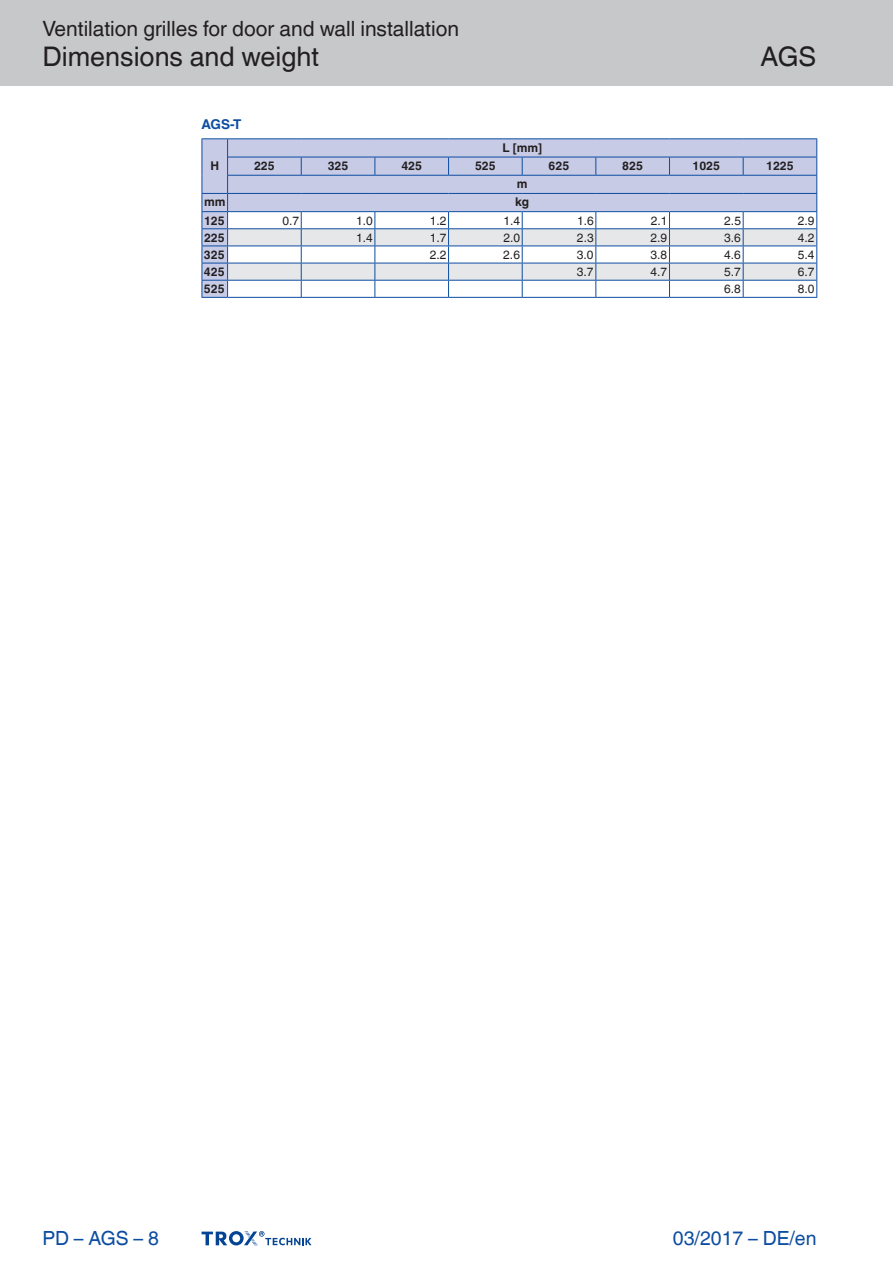
<style>
.page{position:relative;width:893px;height:1263px;background:#fff}
.page>*{position:absolute;margin:0;border:0;box-sizing:border-box;transform-origin:0 0}
.Navigation_2{font:27px "TROX Helvetica";color:#231f20}
.Navigation_3{font:27px "TROX Helvetica";color:#231f20}
.Navigation_1{font:21px "TROX Helvetica";color:#231f20}
.date{font:19.5px "TROX Helvetica";color:#0d4da1}
.pagina_li-re{font:19.5px "TROX Helvetica";color:#0d4da1}
.table_title{font:700 13.5px "TROX Helvetica";color:#0d4da1}
.table_copy_right_v-c{font:12px "TROX Helvetica";color:#231f20}
.table_head_h-centr_v{font:700 12px "TROX Helvetica";color:#231f20}
.table_copy_h-cent_v{font:700 12px "TROX Helvetica";color:#231f20}
</style>
<div class="page">
<div style="left:0;top:0;width:893px;height:85px;background:#c7c8ca"></div>
<svg style="left:202px;top:1231px;width:110px;height:15px"></svg>
<svg style="left:202px;top:138px;width:615px;height:160px"></svg>
<p class="Navigation_1" style="left:43px;top:17px;width:418px">Ventilation grilles for door and wall installation</p>
<p class="Navigation_2" style="left:43px;top:41px;width:278px">Dimensions and weight</p>
<p class="Navigation_3" style="left:761px;top:41px;width:57px">AGS</p>
<p class="table_title" style="left:202px;top:116px;width:41px">AGS-T</p>
<p class="table_head_h-centr_v" style="left:210px;top:159px;width:10px">H</p>
<p class="table_head_h-centr_v" style="left:502px;top:141px;width:41px">L [mm]</p>
<p class="table_head_h-centr_v" style="left:254px;top:159px;width:22px">225</p>
<p class="table_head_h-centr_v" style="left:328px;top:159px;width:22px">325</p>
<p class="table_head_h-centr_v" style="left:401px;top:159px;width:22px">425</p>
<p class="table_head_h-centr_v" style="left:475px;top:159px;width:22px">525</p>
<p class="table_head_h-centr_v" style="left:549px;top:159px;width:22px">625</p>
<p class="table_head_h-centr_v" style="left:622px;top:159px;width:22px">825</p>
<p class="table_head_h-centr_v" style="left:692px;top:159px;width:29px">1025</p>
<p class="table_head_h-centr_v" style="left:766px;top:159px;width:29px">1225</p>
<p class="table_head_h-centr_v" style="left:517px;top:177px;width:12px">m</p>
<p class="table_head_h-centr_v" style="left:204px;top:195px;width:23px">mm</p>
<p class="table_head_h-centr_v" style="left:515px;top:195px;width:15px">kg</p>
<p class="table_copy_h-cent_v" style="left:204px;top:213px;width:22px">125</p>
<p class="table_copy_right_v-c" style="left:282px;top:213px;width:18px">0.7</p>
<p class="table_copy_right_v-c" style="left:356px;top:213px;width:18px">1.0</p>
<p class="table_copy_right_v-c" style="left:430px;top:213px;width:18px">1.2</p>
<p class="table_copy_right_v-c" style="left:503px;top:213px;width:18px">1.4</p>
<p class="table_copy_right_v-c" style="left:577px;top:213px;width:18px">1.6</p>
<p class="table_copy_right_v-c" style="left:651px;top:213px;width:18px">2.1</p>
<p class="table_copy_right_v-c" style="left:724px;top:213px;width:18px">2.5</p>
<p class="table_copy_right_v-c" style="left:798px;top:213px;width:18px">2.9</p>
<p class="table_copy_h-cent_v" style="left:204px;top:230px;width:22px">225</p>
<p class="table_copy_right_v-c" style="left:356px;top:230px;width:18px">1.4</p>
<p class="table_copy_right_v-c" style="left:430px;top:230px;width:18px">1.7</p>
<p class="table_copy_right_v-c" style="left:503px;top:230px;width:18px">2.0</p>
<p class="table_copy_right_v-c" style="left:577px;top:230px;width:18px">2.3</p>
<p class="table_copy_right_v-c" style="left:651px;top:230px;width:18px">2.9</p>
<p class="table_copy_right_v-c" style="left:724px;top:230px;width:18px">3.6</p>
<p class="table_copy_right_v-c" style="left:798px;top:230px;width:18px">4.2</p>
<p class="table_copy_h-cent_v" style="left:204px;top:248px;width:22px">325</p>
<p class="table_copy_right_v-c" style="left:430px;top:248px;width:18px">2.2</p>
<p class="table_copy_right_v-c" style="left:503px;top:248px;width:18px">2.6</p>
<p class="table_copy_right_v-c" style="left:577px;top:248px;width:18px">3.0</p>
<p class="table_copy_right_v-c" style="left:651px;top:248px;width:18px">3.8</p>
<p class="table_copy_right_v-c" style="left:724px;top:248px;width:18px">4.6</p>
<p class="table_copy_right_v-c" style="left:798px;top:248px;width:18px">5.4</p>
<p class="table_copy_h-cent_v" style="left:204px;top:265px;width:22px">425</p>
<p class="table_copy_right_v-c" style="left:577px;top:265px;width:18px">3.7</p>
<p class="table_copy_right_v-c" style="left:651px;top:265px;width:18px">4.7</p>
<p class="table_copy_right_v-c" style="left:724px;top:265px;width:18px">5.7</p>
<p class="table_copy_right_v-c" style="left:798px;top:265px;width:18px">6.7</p>
<p class="table_copy_h-cent_v" style="left:204px;top:282px;width:22px">525</p>
<p class="table_copy_right_v-c" style="left:724px;top:282px;width:18px">6.8</p>
<p class="table_copy_right_v-c" style="left:798px;top:282px;width:18px">8.0</p>
<p class="pagina_li-re" style="left:43px;top:1227px;width:118px">PD – AGS – 8</p>
<p class="date" style="left:673px;top:1227px;width:145px">03/2017 – DE/en</p>
</div>
